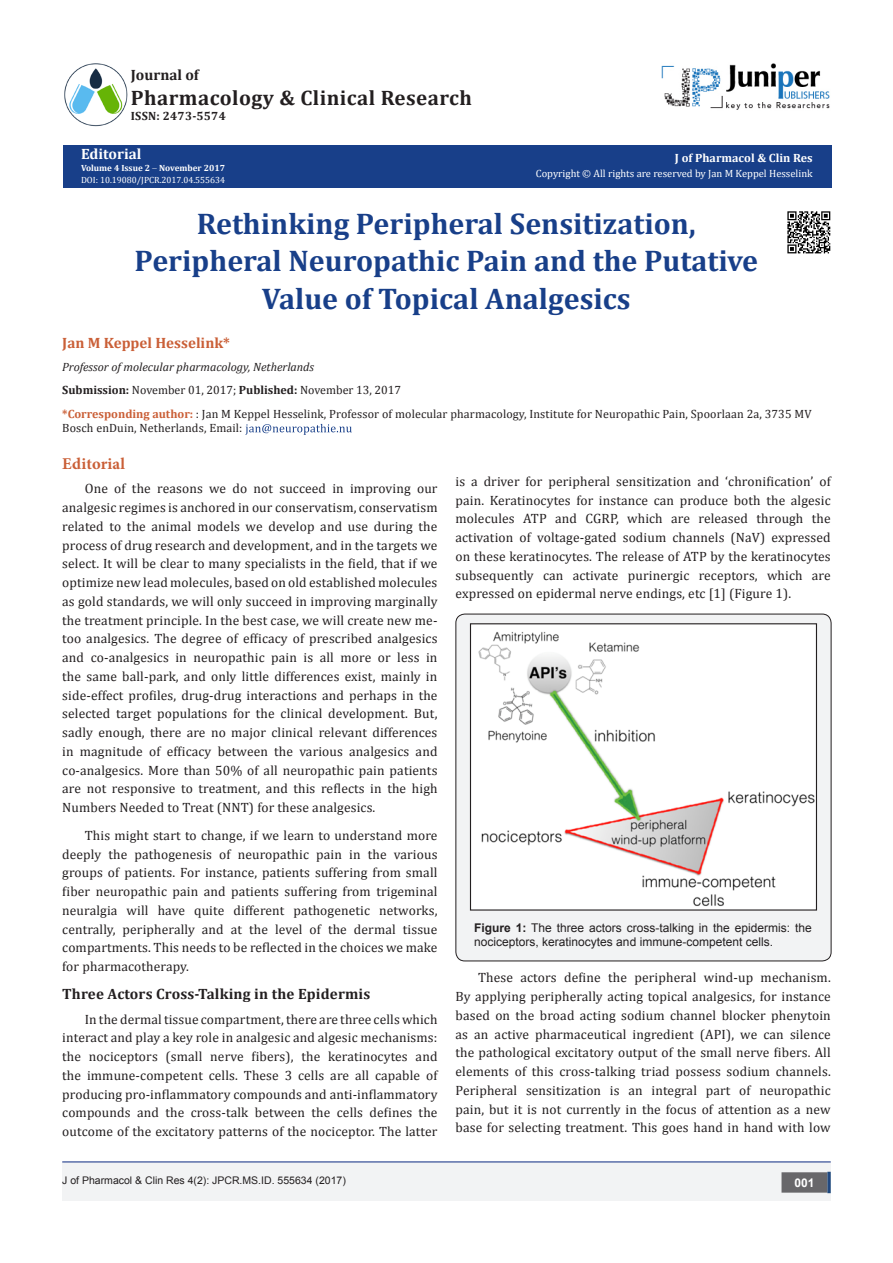
<style>
.page{position:relative;width:893px;height:1263px;background:#fff}
.page>*{position:absolute;margin:0;border:0;box-sizing:border-box;transform-origin:0 0}
.t1{font:700 30px "Cambria";color:#183f89}
.t2{font:700 21px "Cambria";letter-spacing:.02em;color:#231f20}
.List_Paragraph{font:700 16.5px "Minion Pro";letter-spacing:.01em;color:#ca5f37}
.List_Paragraph-2{font:700 15px "Cambria";letter-spacing:.01em;color:#231f20}
.t3{font:700 15px "Cambria";color:#ca5f37}
.t4{font:700 15px "Cambria";color:#fff}
.List_Paragraph-3{font:13.5px/18.8px "Cambria";letter-spacing:.01em;color:#231f20;text-align:justify}
.t5{font:12px/14.4px "Cambria";letter-spacing:.01em;color:#231f20}
.t6{font:12px/14.4px "Arial";color:#231f20}
.t7{font:italic 12px "Cambria";color:#231f20}
.t8{font:700 12px "Cambria";color:#fff}
.t9{font:700 12px "Cambria";letter-spacing:.02em;color:#231f20}
.t10{font:700 12px "Arial";color:#fff}
.t11{font:10.5px "Cambria";color:#fff}
.t12{font:10.5px "Arial";color:#231f20}
.t13{font:9px "Cambria";color:#fff}
.t14{font:700 9px "Cambria";color:#fff}
.s1{font-weight:700}
.s2{font-weight:700;color:#ca5f37}
</style>
<div class="page">
<div style="left:63px;top:145px;width:768px;height:43px;background:#183f89"></div>
<svg style="left:245px;top:424px;width:107px;height:11px"></svg>
<div style="left:456px;top:614px;width:375px;height:347px;background:#f2f3f4;border-radius:9px"></div>
<div style="left:455px;top:614px;width:376px;height:347px;border:1px solid #231f20;border-radius:9px"></div>
<img style="left:472px;top:625px;width:343px;height:283px">
<div style="left:470px;top:623px;width:347px;height:287px;border:1px solid #231f20"></div>
<img style="left:64px;top:63px;width:64px;height:64px">
<img style="left:662px;top:63px;width:168px;height:47px">
<div style="left:62px;top:1162px;width:769px;height:39px;background:#f2f3f4"></div>
<div style="left:782px;top:1173px;width:45px;height:19px;background:#68676a"></div>
<div style="left:781px;top:1172px;width:46px;height:20px;border:2px solid #68676a"></div>
<svg style="left:827px;top:1172px;width:4px;height:21px"></svg>
<hr style="left:62px;top:1161px;width:769px;height:1px;background:#253f8e">
<img style="left:787px;top:211px;width:44px;height:43px">
<p class="List_Paragraph-2" style="left:131px;top:64px;width:69px">Journal of</p>
<p class="t2" style="left:131px;top:83px;width:343px">Pharmacology &amp; Clinical Research</p>
<p class="t9" style="left:131px;top:108px;width:96px">ISSN: 2473-5574</p>
<p class="t4" style="left:81px;top:143px;width:62px">Editorial</p>
<p class="t14" style="left:81px;top:162px;width:146px">Volume 4 Issue 2 November 2017</p>
<p class="t13" style="left:81px;top:175px;width:146px">DOI: 10.19080/JPCR.2017.04.555634</p>
<p class="t8" style="left:675px;top:149px;width:139px">J of Pharmacol &amp; Clin Res</p>
<p class="t11" style="left:536px;top:168px;width:278px">Copyright © All rights are reserved by Jan M Keppel Hesselink</p>
<p class="t1" style="left:197px;top:202px;width:501px">Rethinking Peripheral Sensitization,</p>
<p class="t1" style="left:135px;top:240px;width:625px">Peripheral Neuropathic Pain and the Putative</p>
<p class="t1" style="left:262px;top:277px;width:370px">Value of Topical Analgesics</p>
<p class="t3" style="left:62px;top:332px;width:169px">Jan M Keppel Hesselink*</p>
<p class="t7" style="left:62px;top:358px;width:253px">Professor of molecular pharmacology, Netherlands</p>
<p class="t5" style="left:62px;top:383px;width:340px"><span class="s1">Submission:</span> November 01, 2017; <span class="s1">Published:</span> November 13, 2017</p>
<p class="t5" style="left:62px;top:407px;width:751px"><span class="s2">*Corresponding author:</span> : Jan M Keppel Hesselink, Professor of molecular pharmacology, Institute for Neuropathic Pain, Spoorlaan 2a, 3735 MV<br>Bosch enDuin, Netherlands, Email:</p>
<p class="List_Paragraph" style="left:62px;top:452px;width:64px">Editorial</p>
<p class="List_Paragraph-3" style="left:62px;top:479px;width:377px;text-indent:22px">One of the reasons we do not succeed in improving our analgesic regimes is anchored in our conservatism, conservatism related to the animal models we develop and use during the process of drug research and development, and in the targets we select. It will be clear to many specialists in the field, that if we optimize new lead molecules, based on old established molecules as gold standards, we will only succeed in improving marginally the treatment principle. In the best case, we will create new me&shy;too analgesics. The degree of efficacy of prescribed analgesics and co-analgesics in neuropathic pain is all more or less in the same ball-park, and only little differences exist, mainly in side-effect profiles, drug-drug interactions and perhaps in the selected target populations for the clinical development. But, sadly enough, there are no major clinical relevant differences in magnitude of efficacy between the various analgesics and co-analgesics. More than 50% of all neuropathic pain patients are not responsive to treatment, and this reflects in the high Numbers Needed to Treat (NNT) for these analgesics.</p>
<p class="List_Paragraph-3" style="left:62px;top:826px;width:377px;text-indent:22px">This might start to change, if we learn to understand more deeply the pathogenesis of neuropathic pain in the various groups of patients. For instance, patients suffering from small fiber neuropathic pain and patients suffering from trigeminal neuralgia will have quite different pathogenetic networks, centrally, peripherally and at the level of the dermal tissue compartments. This needs to be reflected in the choices we make for pharmacotherapy.</p>
<p class="List_Paragraph-2" style="left:62px;top:983px;width:310px">Three Actors Cross-Talking in the Epidermis</p>
<p class="List_Paragraph-3" style="left:62px;top:1010px;width:377px;text-indent:22px">In the dermal tissue compartment, there are three cells which interact and play a key role in analgesic and algesic mechanisms: the nociceptors (small nerve fibers), the keratinocytes and the immune-competent cells. These 3 cells are all capable of producing pro-inflammatory compounds and anti-inflammatory compounds and the cross-talk between the cells defines the outcome of the excitatory patterns of the nociceptor. The latter</p>
<p class="List_Paragraph-3" style="left:455px;top:472px;width:377px">is a driver for peripheral sensitization and ‘chronification’ of pain. Keratinocytes for instance can produce both the algesic molecules ATP and CGRP, which are released through the activation of voltage-gated sodium channels (NaV) expressed on these keratinocytes. The release of ATP by the keratinocytes subsequently can activate purinergic receptors, which are expressed on epidermal nerve endings, etc [1] (Figure 1).</p>
<p class="t6" style="left:474px;top:920px;width:339px"><span class="s1">Figure 1:</span> The three actors cross-talking in the epidermis: the nociceptors, keratinocytes and immune-competent cells.</p>
<p class="List_Paragraph-3" style="left:455px;top:968px;width:377px;text-indent:22px">These actors define the peripheral wind-up mechanism.<br>By applying peripherally acting topical analgesics, for instance based on the broad acting sodium channel blocker phenytoin as an active pharmaceutical ingredient (API), we can silence the pathological excitatory output of the small nerve fibers. All elements of this cross-talking triad possess sodium channels.<br>Peripheral sensitization is an integral part of neuropathic pain, but it is not currently in the focus of attention as a new base for selecting treatment. This goes hand in hand with low</p>
<p class="t12" style="left:62px;top:1173px;width:285px">J of Pharmacol &amp; Clin Res 4(2): JPCR.MS.ID. 555634 (2017)</p>
<p class="t10" style="left:794px;top:1174px;width:22px">001</p>
</div>
